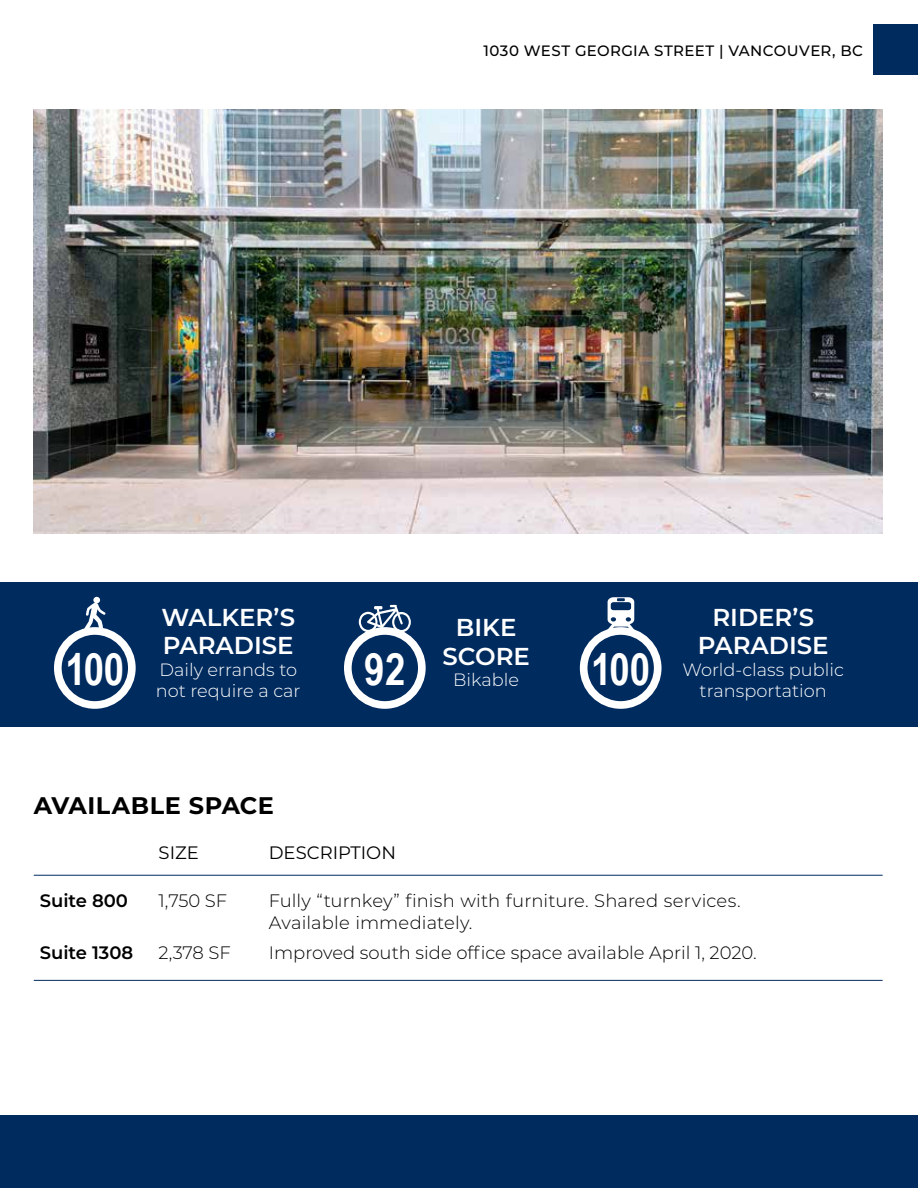
<style>
.page{position:relative;width:918px;height:1188px;background:#fff}
.page>*{position:absolute;margin:0;border:0;box-sizing:border-box;transform-origin:0 0}
.t1{font:700 44.7px "Arial Narrow";letter-spacing:-.005em;color:#fff}
.t2{font:600 24.45px/29px "Montserrat";color:#fff;text-align:center}
.t3{font:700 24px "Montserrat";letter-spacing:.02em;color:#000}
.t4{font:300 18px/22.5px "Montserrat";color:#000}
.t5{font:600 18px "Montserrat";color:#000}
.t6{font:18px "Montserrat";color:#000}
.t7{font:300 17.85px/21.3px "Montserrat";color:#fff}
.t8{font:500 15px "Montserrat";letter-spacing:.03em;color:#000}
</style>
<div class="page">
<div style="left:874px;top:24px;width:44px;height:50px;background:#002b5f"></div>
<hr style="left:34px;top:875px;width:849px;height:1px;background:#002b5f">
<img style="left:34px;top:109px;width:849px;height:425px">
<div style="left:0;top:1116px;width:918px;height:72px;background:#002b5f"></div>
<div style="left:0;top:582px;width:918px;height:144px;background:#002b5f"></div>
<div style="left:54px;top:627px;width:82px;height:82px;border:8px solid #fff;border-radius:50%"></div>
<svg style="left:84px;top:603px;width:22px;height:28px"></svg>
<div style="left:93px;top:597px;width:7px;height:6px;background:#fff;border-radius:50%"></div>
<svg style="left:606px;top:597px;width:29px;height:33px"></svg>
<div style="left:580px;top:627px;width:82px;height:82px;border:8px solid #fff;border-radius:50%"></div>
<svg style="left:359px;top:605px;width:52px;height:27px"></svg>
<div style="left:344px;top:627px;width:82px;height:82px;border:8px solid #fff;border-radius:50%"></div>
<hr style="left:34px;top:980px;width:849px;height:1px;background:#002b5f">
<p class="t8" style="left:484px;top:41px;width:381px">1030 WEST GEORGIA STREET | VANCOUVER, BC</p>
<h2 class="t2" style="left:161px;top:601px;width:135px;text-align:left">WALKER’S<br>PARADISE</h2>
<p class="t7" style="left:156px;top:658px;width:146px">Daily errands to not require a car</p>
<h2 class="t2" style="left:442px;top:612px;width:89px">BIKE<br>SCORE</h2>
<p class="t7" style="left:453px;top:669px;width:67px">Bikable</p>
<h1 class="t1" style="left:65px;top:635px;width:60px">100</h1>
<h1 class="t1" style="left:364px;top:635px;width:43px">92</h1>
<h1 class="t1" style="left:591px;top:635px;width:60px">100</h1>
<h2 class="t2" style="left:698px;top:601px;width:132px">RIDER’S<br>PARADISE</h2>
<p class="t7" style="left:683px;top:658px;width:163px;text-align:center">World-class public transportation</p>
<h3 class="t3" style="left:34px;top:788px;width:242px">AVAILABLE SPACE</h3>
<p class="t6" style="left:159px;top:841px;width:42px">SIZE</p>
<p class="t6" style="left:269px;top:841px;width:129px">DESCRIPTION</p>
<p class="t5" style="left:40px;top:888px;width:90px">Suite 800</p>
<p class="t4" style="left:159px;top:889px;width:70px">1,750 SF</p>
<p class="t4" style="left:269px;top:889px;width:473px">Fully “turnkey” finish with furniture. Shared services.<br>Available immediately.</p>
<p class="t5" style="left:40px;top:940px;width:95px">Suite 1308</p>
<p class="t4" style="left:159px;top:941px;width:74px">2,378 SF</p>
<p class="t4" style="left:269px;top:941px;width:490px">Improved south side office space available April 1, 2020.</p>
</div>
